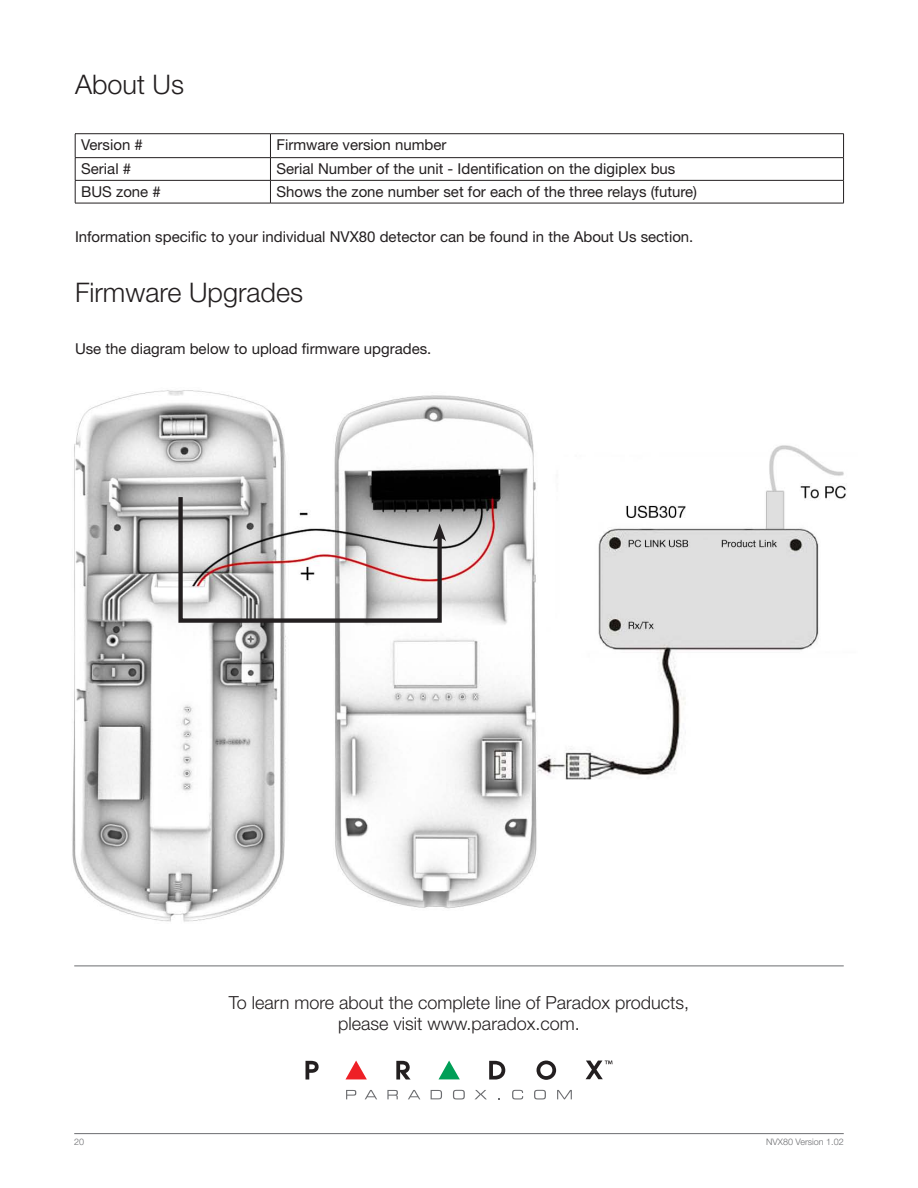
<style>
.page{position:relative;width:918px;height:1188px;background:#fff}
.page>*{position:absolute;margin:0;border:0;box-sizing:border-box;transform-origin:0 0}
.t1{font:300 27px "Helvetica Neue LT Std";color:#231f20}
.t2{font:300 18px/21.6px "Helvetica Neue LT Std";color:#231f20;text-align:center}
.t3{font:15px "Helvetica Neue LT Std";color:#231f20}
.t4{font:300 9px "Helvetica Neue LT Std";color:#6c6d70}
</style>
<div class="page">
<img style="left:72px;top:390px;width:775px;height:532px">
<svg style="left:176px;top:493px;width:270px;height:132px"></svg>
<hr style="left:75px;top:133px;width:195px;height:1px;background:#231f20">
<hr style="left:270px;top:133px;width:574px;height:1px;background:#231f20">
<hr style="left:75px;top:157px;width:195px;height:1px;background:#231f20">
<svg style="left:75px;top:134px;width:1px;height:69px"></svg>
<hr style="left:270px;top:157px;width:574px;height:1px;background:#231f20">
<svg style="left:270px;top:134px;width:1px;height:69px"></svg>
<svg style="left:843px;top:134px;width:1px;height:69px"></svg>
<hr style="left:75px;top:180px;width:195px;height:1px;background:#231f20">
<hr style="left:75px;top:203px;width:195px;height:1px;background:#231f20">
<hr style="left:270px;top:180px;width:574px;height:1px;background:#231f20">
<hr style="left:270px;top:203px;width:574px;height:1px;background:#231f20">
<svg style="left:439px;top:1061px;width:21px;height:18px"></svg>
<svg style="left:345px;top:1061px;width:22px;height:18px"></svg>
<svg style="left:306px;top:1061px;width:13px;height:19px"></svg>
<svg style="left:396px;top:1061px;width:15px;height:19px"></svg>
<svg style="left:489px;top:1061px;width:16px;height:19px"></svg>
<svg style="left:537px;top:1061px;width:19px;height:19px"></svg>
<svg style="left:586px;top:1061px;width:26px;height:18px"></svg>
<svg style="left:346px;top:1090px;width:10px;height:9px"></svg>
<svg style="left:365px;top:1090px;width:12px;height:9px"></svg>
<svg style="left:387px;top:1090px;width:11px;height:9px"></svg>
<svg style="left:408px;top:1090px;width:12px;height:9px"></svg>
<svg style="left:431px;top:1090px;width:11px;height:9px"></svg>
<svg style="left:453px;top:1090px;width:12px;height:9px"></svg>
<svg style="left:475px;top:1090px;width:12px;height:9px"></svg>
<svg style="left:512px;top:1090px;width:11px;height:9px"></svg>
<svg style="left:534px;top:1090px;width:12px;height:9px"></svg>
<svg style="left:557px;top:1090px;width:15px;height:9px"></svg>
<hr style="left:74px;top:966px;width:770px;height:1px;background:#6c6d70">
<hr style="left:74px;top:1133px;width:770px;height:1px;background:#6c6d70">
<p class="t1" style="left:75px;top:67px;width:110px">About Us</p>
<p class="t3" style="left:81px;top:136px;width:63px">Version #</p>
<p class="t3" style="left:276px;top:136px;width:172px">Firmware version number</p>
<p class="t3" style="left:81px;top:160px;width:51px">Serial #</p>
<p class="t3" style="left:276px;top:160px;width:400px">Serial Number of the unit - Identification on the digiplex bus</p>
<p class="t3" style="left:81px;top:183px;width:81px">BUS zone #</p>
<p class="t3" style="left:276px;top:183px;width:422px">Shows the zone number set for each of the three relays (future)</p>
<p class="t3" style="left:75px;top:227px;width:620px">Information specific to your individual NVX80 detector can be found in the About Us section.</p>
<p class="t1" style="left:75px;top:276px;width:230px">Firmware Upgrades</p>
<p class="t3" style="left:75px;top:340px;width:358px">Use the diagram below to upload firmware upgrades.</p>
<p class="t2" style="left:229px;top:991px;width:462px">To learn more about the complete line of Paradox products, please visit www.paradox.com.</p>
<p class="t4" style="left:74px;top:1136px;width:12px">20</p>
<p class="t4" style="left:766px;top:1136px;width:79px">NVX80 Version 1.02</p>
</div>
